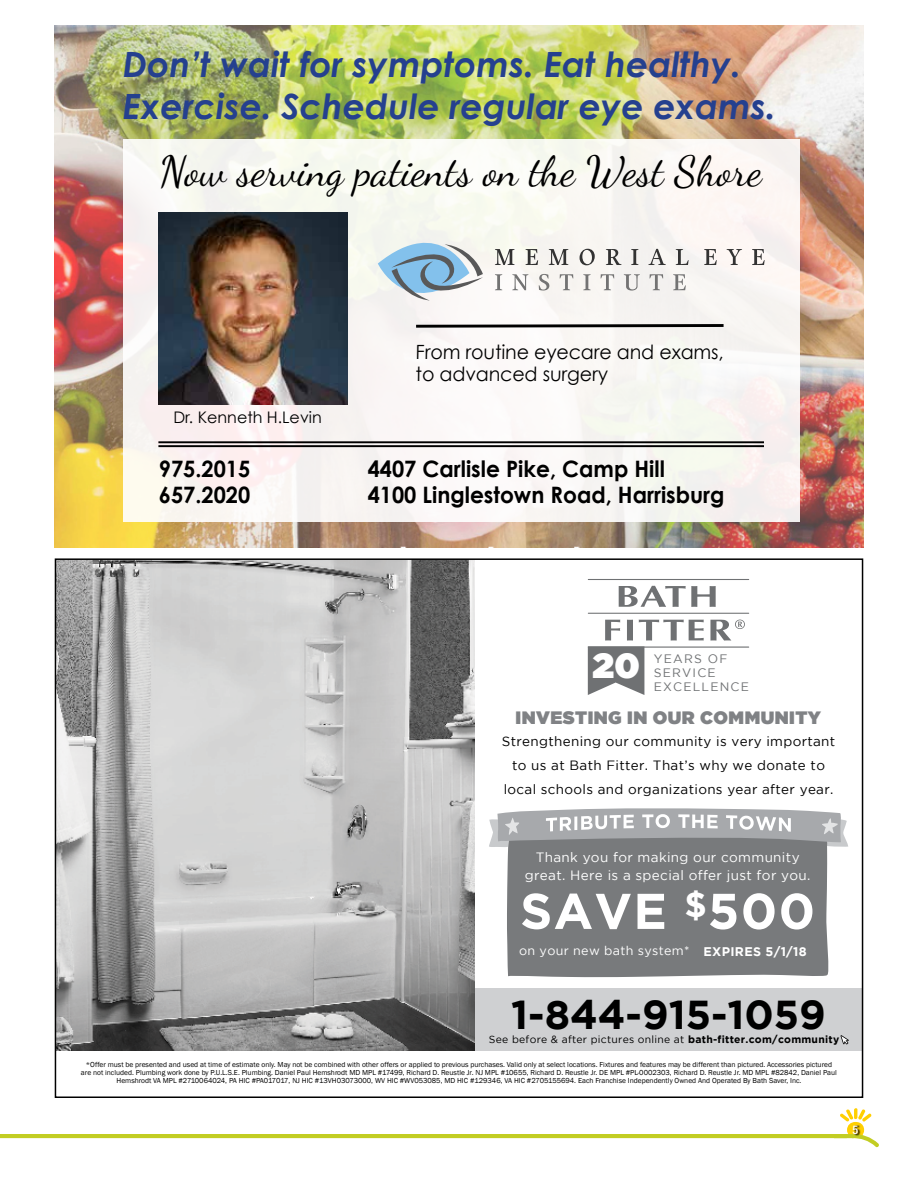
<style>
.page{position:relative;width:918px;height:1188px;background:#fff}
.page>*{position:absolute;margin:0;border:0;box-sizing:border-box;transform-origin:0 0}
.t1{font:700 50.1px "Gotham";letter-spacing:.025em;color:#fff}
.t2{font:42px "Dancing Script OT";color:#000}
.t3{font:700 40.35px "Gotham";color:#000}
.t4{font:italic 700 34.8px/41.7px "Century Gothic";color:#25408f}
.t5{font:900 34.8px "Gotham";color:#fff}
.t6{font:700 22.65px "Century Gothic";color:#000;scale:.96 1}
.t7{font:19.65px/22.6px "Century Gothic";color:#000;scale:.96 1}
.t8{font:900 18px "Gotham";letter-spacing:.025em;color:#808285}
.t9{font:15.9px "Century Gothic";color:#000}
.t10{font:13.5px/23.9px "Gotham";letter-spacing:.025em;color:#000;text-align:center}
.t11{font:13.5px/17.4px "Gotham";letter-spacing:.025em;color:#fff;text-align:center}
.t12{font:12.6px "Gotham";letter-spacing:.025em;color:#fff}
.t13{font:12.15px/14.1px "Gotham";letter-spacing:.095em;color:#6f7173}
.t14{font:500 condensed 12px "Helvetica Neue";color:#fff}
.t15{font:10.35px "Gotham";letter-spacing:.025em;color:#000}
.t16{font:7.5px/8.2px "Franklin Gothic";color:#000;text-align:center}
.s1{font-weight:700}
</style>
<div class="page">
<svg style="left:839px;top:1108px;width:40px;height:40px"></svg>
<hr style="left:834px;top:1134px;width:20px;height:4px;background:#c2cd23">
<svg style="left:853px;top:1125px;width:7px;height:12px"></svg>
<hr style="left:0;top:1134px;width:847px;height:4px;background:#c2cd23">
<div style="left:407px;top:988px;width:456px;height:63px;background:#cfd0d2"></div>
<svg style="left:841px;top:1035px;width:8px;height:9px"></svg>
<hr style="left:588px;top:579px;width:161px;height:1px;background:#6f7173">
<hr style="left:588px;top:613px;width:161px;height:1px;background:#6f7173">
<hr style="left:588px;top:647px;width:161px;height:1px;background:#6f7173">
<svg style="left:619px;top:586px;width:97px;height:21px"></svg>
<svg style="left:710px;top:620px;width:35px;height:21px"></svg>
<svg style="left:588px;top:620px;width:116px;height:75px"></svg>
<div style="left:507px;top:848px;width:322px;height:129px;background:#787a7c"></div>
<svg style="left:489px;top:808px;width:359px;height:40px;background:#adafb1"></svg>
<img style="left:58px;top:561px;width:417px;height:490px">
<img style="left:54px;top:25px;width:809px;height:522px">
<div style="left:123px;top:139px;width:676px;height:382px;background:#f9f7f2"></div>
<img style="left:158px;top:212px;width:189px;height:193px">
<hr style="left:158px;top:441px;width:606px;height:2px;background:#000">
<hr style="left:158px;top:445px;width:606px;height:2px;background:#000">
<svg style="left:378px;top:242px;width:387px;height:86px"></svg>
<h3 class="t4" style="left:123px;top:43px;width:655px">Don’t wait for symptoms. Eat healthy.<br>Exercise. Schedule regular eye exams.</h3>
<h2 class="t2" style="left:159px;top:147px;width:604px">Now serving patients on the West Shore</h2>
<h3 class="t9" style="left:173px;top:408px;width:150px">Dr. Kenneth H.Levin</h3>
<h3 class="t7" style="left:416px;top:340px;width:323px">From routine eyecare and exams, to advanced surgery</h3>
<h3 class="t6" style="left:159px;top:454px;width:97px">975.2015</h3>
<h3 class="t6" style="left:368px;top:454px;width:311px">4407 Carlisle Pike, Camp Hill</h3>
<h3 class="t6" style="left:159px;top:480px;width:97px">657.2020</h3>
<h3 class="t6" style="left:368px;top:480px;width:373px">4100 Linglestown Road, Harrisburg</h3>
<h3 class="t5" style="left:592px;top:646px;width:49px">20</h3>
<h3 class="t13" style="left:654px;top:651px;width:97px">YEARS OF<br>SERVICE<br>EXCELLENCE</h3>
<h3 class="t8" style="left:516px;top:707px;width:307px">INVESTING IN OUR COMMUNITY</h3>
<h3 class="t10" style="left:502px;top:729px;width:335px">Strengthening our community is very important to us at Bath Fitter. That’s why we donate to local schools and organizations year after year.</h3>
<h3 class="t11" style="left:525px;top:849px;width:287px">Thank you for making our community great. Here is a special offer just for you.</h3>
<h1 class="t1" style="left:520px;top:882px;width:296px">SAVE <sup>$</sup>500</h1>
<h3 class="t12" style="left:519px;top:943px;width:289px">on your new bath system* <span class="s1">EXPIRES 5/1/18</span></h3>
<h3 class="t3" style="left:511px;top:991px;width:316px">1-844-915-1059</h3>
<h3 class="t15" style="left:489px;top:1033px;width:352px">See before &amp; after pictures online at <span class="s1">bath-fitter.com/community</span></h3>
<p class="t16" style="left:81px;top:1061px;width:758px">*Offer must be presented and used at time of estimate only. May not be combined with other offers or applied to previous purchases. Valid only at select locations. Fixtures and features may be different than pictured. Accessories pictured are not included. Plumbing work done by P.U.L.S.E. Plumbing. Daniel Paul Hemshrodt MD MPL #17499, Richard D. Reustle Jr. NJ MPL #10655, Richard D. Reustle Jr. DE MPL #PL-0002303, Richard D. Reustle Jr. MD MPL #82842, Daniel Paul<br>Hemshrodt VA MPL #2710064024, PA HIC #PA017017, NJ HIC #13VH03073000, WV HIC #WV053085, MD HIC #129346, VA HIC #2705155694. Each Franchise Independently Owned And Operated By Bath Saver, Inc.</p>
<h3 class="t14" style="left:853px;top:1123px;width:7px">5</h3>
</div>
